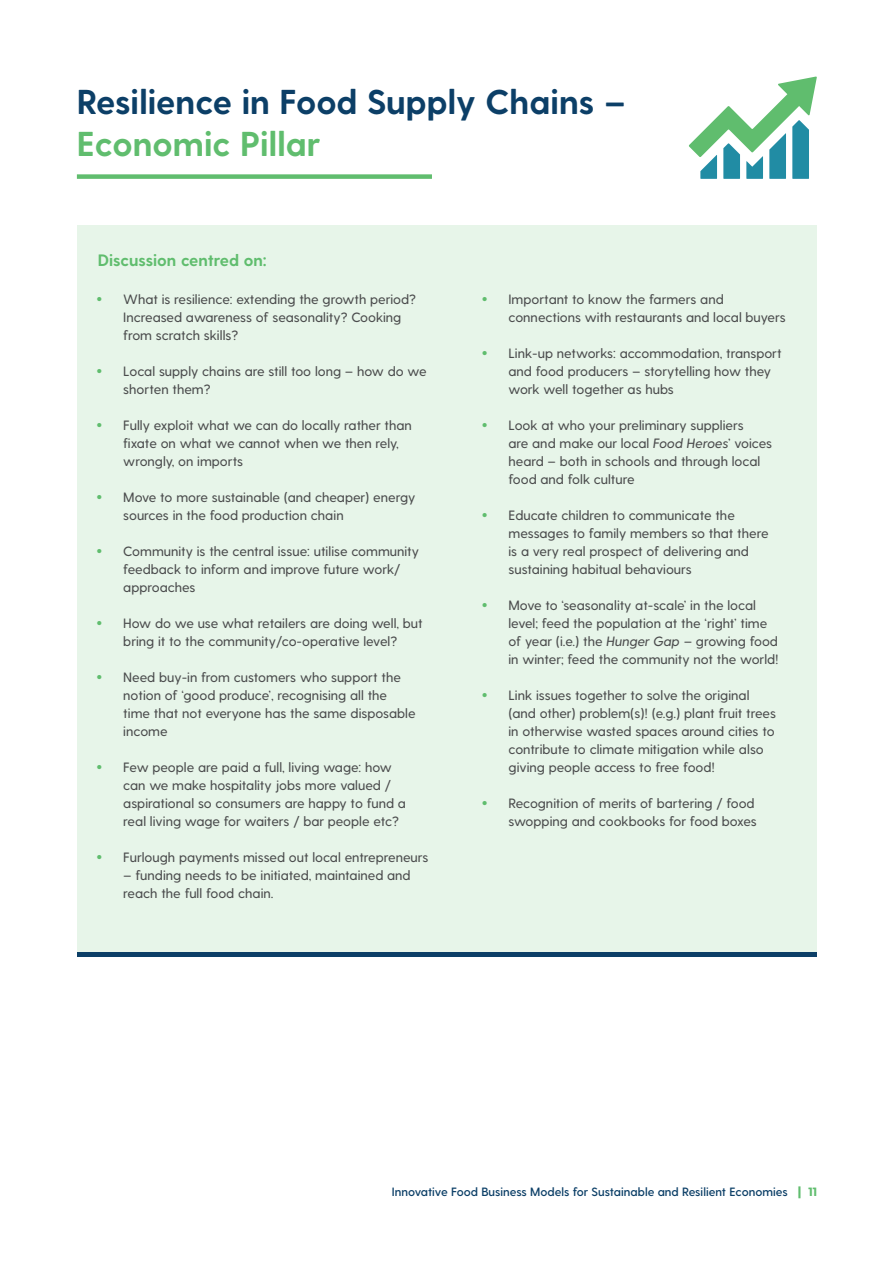
<style>
.page{position:relative;width:893px;height:1263px;background:#fff}
.page>*{position:absolute;margin:0;border:0;box-sizing:border-box;transform-origin:0 0}
.t1{font:700 34.5px "Greycliff CF";color:#0c3f67}
.t2{font:700 34.5px "Greycliff CF";color:#60bd6e}
.t3{font:700 16.5px "Greycliff CF";color:#60bd6e}
.t4{font:500 13.5px/18px "Greycliff CF";color:#4b4c4d}
.t5{font:600 12px "Greycliff CF";color:#0c3f67}
.s1{font-weight:800;font-size:18px;color:#60bd6e}
.s2{font-style:italic}
.s3{font-weight:800;color:#60bd6e}
</style>
<div class="page">
<div style="left:77px;top:225px;width:739px;height:727px;background:#e7f5e9"></div>
<div style="left:77px;top:952px;width:739px;height:5px;background:#0c3f67"></div>
<div style="left:77px;top:174px;width:355px;height:5px;background:#60bd6e"></div>
<svg style="left:689px;top:76px;width:128px;height:103px"></svg>
<h1 class="t1" style="left:77px;top:82px;width:550px">Resilience in Food Supply Chains –</h1>
<h1 class="t2" style="left:77px;top:123px;width:245px">Economic Pillar</h1>
<p class="t3" style="left:98px;top:251px;width:171px">Discussion centred on:</p>
<p class="t4" style="left:123px;top:290px;width:294px;text-indent:-27px"><span class="s1">•</span> What is resilience: extending the growth period?<br>Increased awareness of seasonality? Cooking from scratch skills?</p>
<p class="t4" style="left:123px;top:362px;width:305px;text-indent:-27px"><span class="s1">•</span> Local supply chains are still too long – how do we shorten them?</p>
<p class="t4" style="left:123px;top:416px;width:290px;text-indent:-27px"><span class="s1">•</span> Fully exploit what we can do locally rather than fixate on what we cannot when we then rely, wrongly, on imports</p>
<p class="t4" style="left:123px;top:488px;width:294px;text-indent:-27px"><span class="s1">•</span> Move to more sustainable (and cheaper) energy sources in the food production chain</p>
<p class="t4" style="left:123px;top:542px;width:297px;text-indent:-27px"><span class="s1">•</span> Community is the central issue: utilise community feedback to inform and improve future work/ approaches</p>
<p class="t4" style="left:96px;top:614px;width:328px;text-align:center"><span class="s1">•</span> How do we use what retailers are doing well, but bring it to the community/co-operative level?</p>
<p class="t4" style="left:123px;top:668px;width:294px;text-indent:-27px"><span class="s1">•</span> Need buy-in from customers who support the notion of ‘good produce’, recognising all the time that not everyone has the same disposable income</p>
<p class="t4" style="left:123px;top:758px;width:284px;text-indent:-27px"><span class="s1">•</span> Few people are paid a full, living wage: how can we make hospitality jobs more valued / aspirational so consumers are happy to fund a real living wage for waiters / bar people etc?</p>
<p class="t4" style="left:96px;top:848px;width:334px"><span class="s1">•</span> Furlough payments missed out local entrepreneurs</p>
<p class="t4" style="left:123px;top:866px;width:289px">– funding needs to be initiated, maintained and reach the full food chain.</p>
<p class="t4" style="left:508px;top:290px;width:279px;text-indent:-27px"><span class="s1">•</span> Important to know the farmers and connections with restaurants and local buyers</p>
<p class="t4" style="left:508px;top:344px;width:275px;text-indent:-27px"><span class="s1">•</span> Link-up networks: accommodation, transport and food producers – storytelling how they work well together as hubs</p>
<p class="t4" style="left:508px;top:416px;width:265px;text-indent:-27px"><span class="s1">•</span> Look at who your preliminary suppliers<br>are and make our local <span class="s2">Food Heroes’</span> voices heard – both in schools and through local food and folk culture</p>
<p class="t4" style="left:508px;top:506px;width:262px;text-indent:-27px"><span class="s1">•</span> Educate children to communicate the messages to family members so that there is a very real prospect of delivering and sustaining habitual behaviours</p>
<p class="t4" style="left:508px;top:596px;width:272px;text-indent:-27px"><span class="s1">•</span> Move to ‘seasonality at-scale’ in the local level; feed the population at the ‘right’ time of year (i.e.) the <span class="s2">Hunger Gap</span> – growing food in winter; feed the community not the world!</p>
<p class="t4" style="left:508px;top:686px;width:269px;text-indent:-27px"><span class="s1">•</span> Link issues together to solve the original (and other) problem(s)! (e.g.) plant fruit trees in otherwise wasted spaces around cities to contribute to climate mitigation while also giving people access to free food!</p>
<p class="t4" style="left:481px;top:794px;width:277px;text-align:right"><span class="s1">•</span> Recognition of merits of bartering / food swopping and cookbooks for food boxes</p>
<p class="t5" style="left:392px;top:1185px;width:426px">Innovative Food Business Models for Sustainable and Resilient Economies <span class="s3">| 11</span></p>
</div>
